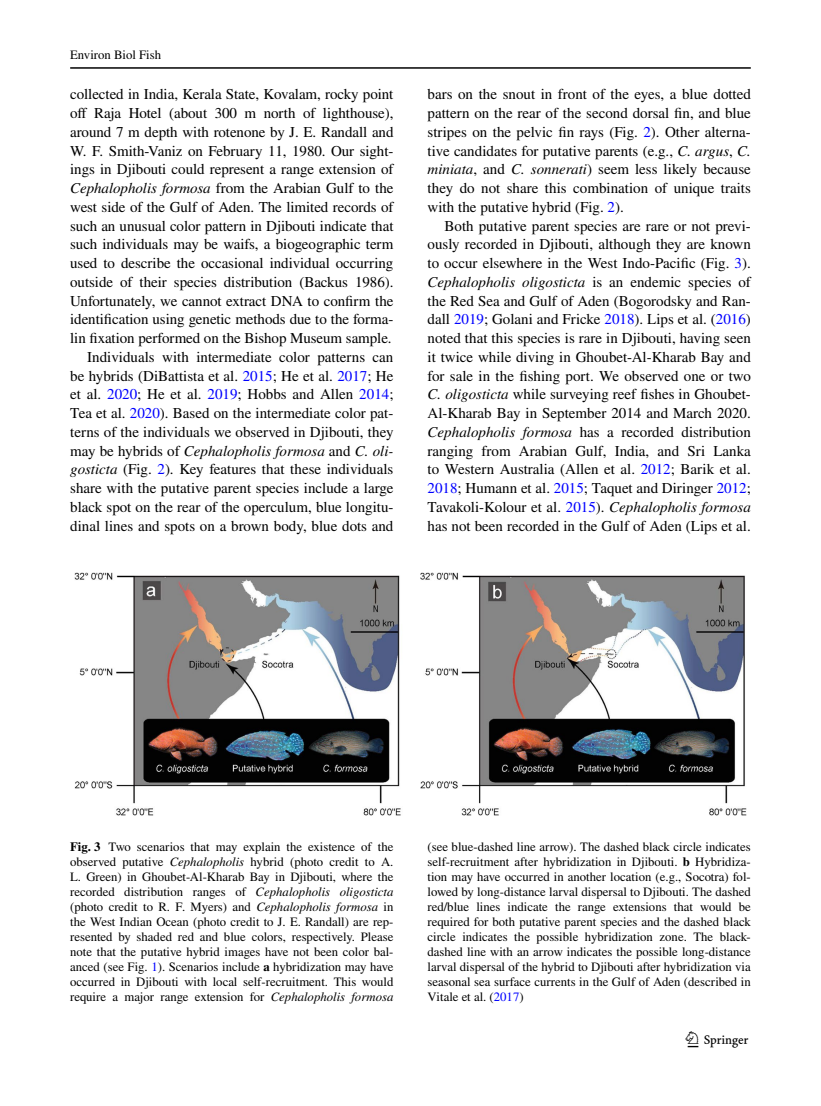
<style>
.page{position:relative;width:821px;height:1106px;background:#fff}
.page>*{position:absolute;margin:0;border:0;box-sizing:border-box;transform-origin:0 0}
.t1{font:22.5px "Springnew Regular 3";color:#000}
.t2{font:15px/18.8px "STIX";letter-spacing:-.005em;color:#000;text-align:justify}
.t3{font:12.75px/15px "STIX";color:#000;text-align:justify}
.s1{font-style:italic}
.s2{color:#00f}
.s3{font-weight:700}
</style>
<div class="page">
<hr style="left:70px;top:67px;width:680px;height:2px;background:#000">
<img style="left:74px;top:572px;width:672px;height:243px">
<p class="t3" style="left:70px;top:48px;width:92px">Environ Biol Fish</p>
<p class="t2" style="left:70px;top:86px;width:325px;text-align:right">collected in India, Kerala State, Kovalam, rocky point off Raja Hotel (about 300 m north of lighthouse), around 7 m depth with rotenone by J. E. Randall and W. F. Smith-Vaniz on February 11, 1980. Our sight&shy;ings in Djibouti could represent a range extension of <span class="s1">Cephalopholis formosa</span> from the Arabian Gulf to the west side of the Gulf of Aden. The limited records of such an unusual color pattern in Djibouti indicate that such individuals may be waifs, a biogeographic term used to describe the occasional individual occurring outside of their species distribution (Backus 1986).<br>Unfortunately, we cannot extract DNA to confirm the identification using genetic methods due to the forma&shy;lin fixation performed on the Bishop Museum sample.<br>Individuals with intermediate color patterns can be hybrids (DiBattista et al. <span class="s2">2015</span>; He et al. <span class="s2">2017</span>; He et al. <span class="s2">2020</span>; He et al. <span class="s2">2019</span>; Hobbs and Allen <span class="s2">2014</span>; Tea et al. <span class="s2">2020</span>). Based on the intermediate color pat&shy;terns of the individuals we observed in Djibouti, they may be hybrids of <span class="s1">Cephalopholis formosa</span> and <span class="s1">C. oli&shy;gosticta</span> (Fig. <span class="s2">2</span>). Key features that these individuals share with the putative parent species include a large black spot on the rear of the operculum, blue longitu&shy;dinal lines and spots on a brown body, blue dots and</p>
<p class="t2" style="left:427px;top:86px;width:325px">bars on the snout in front of the eyes, a blue dotted pattern on the rear of the second dorsal fin, and blue stripes on the pelvic fin rays (Fig. <span class="s2">2</span>). Other alterna&shy;tive candidates for putative parents (e.g., <span class="s1">C. argus</span>, <span class="s1">C. miniata</span>, and <span class="s1">C. sonnerati</span>) seem less likely because they do not share this combination of unique traits with the putative hybrid (Fig. <span class="s2">2</span>).</p>
<p class="t2" style="left:427px;top:217px;width:325px;text-indent:17px">Both putative parent species are rare or not previ&shy;ously recorded in Djibouti, although they are known to occur elsewhere in the West Indo-Pacific (Fig. <span class="s2">3</span>).<br><span class="s1">Cephalopholis oligosticta</span> is an endemic species of the Red Sea and Gulf of Aden (Bogorodsky and Ran&shy;dall <span class="s2">2019</span>; Golani and Fricke <span class="s2">2018</span>). Lips et al. (<span class="s2">2016</span>) noted that this species is rare in Djibouti, having seen it twice while diving in Ghoubet-Al-Kharab Bay and for sale in the fishing port. We observed one or two <span class="s1">C. oligosticta</span> while surveying reef fishes in Ghoubet-Al-Kharab Bay in September 2014 and March 2020.<br><span class="s1">Cephalopholis formosa</span> has a recorded distribution ranging from Arabian Gulf, India, and Sri Lanka to Western Australia (Allen et al. <span class="s2">2012</span>; Barik et al.<br><span class="s2">2018</span>; Humann et al. <span class="s2">2015</span>; Taquet and Diringer <span class="s2">2012</span>; Tavakoli-Kolour et al. <span class="s2">2015</span>). <span class="s1">Cephalopholis formosa </span>has not been recorded in the Gulf of Aden (Lips et al.</p>
<p class="t3" style="left:70px;top:839px;width:325px"><span class="s3">Fig. 3</span> Two scenarios that may explain the existence of the observed putative <span class="s1">Cephalopholis</span> hybrid (photo credit to A.<br>L. Green) in Ghoubet-Al-Kharab Bay in Djibouti, where the recorded distribution ranges of <span class="s1">Cephalopholis oligosticta </span>(photo credit to R. F. Myers) and <span class="s1">Cephalopholis formosa</span> in the West Indian Ocean (photo credit to J. E. Randall) are rep&shy;resented by shaded red and blue colors, respectively. Please note that the putative hybrid images have not been color bal&shy;anced (see Fig. <span class="s2">1</span>). Scenarios include <span class="s3">a</span> hybridization may have occurred in Djibouti with local self-recruitment. This would require a major range extension for <span class="s1">Cephalopholis formosa</span></p>
<p class="t3" style="left:427px;top:839px;width:325px">(see blue-dashed line arrow). The dashed black circle indicates self-recruitment after hybridization in Djibouti. <span class="s3">b</span> Hybridiza&shy;tion may have occurred in another location (e.g., Socotra) fol&shy;lowed by long-distance larval dispersal to Djibouti. The dashed red/blue lines indicate the range extensions that would be required for both putative parent species and the dashed black circle indicates the possible hybridization zone. The black&shy;dashed line with an arrow indicates the possible long-distance larval dispersal of the hybrid to Djibouti after hybridization via seasonal sea surface currents in the Gulf of Aden (described in Vitale et al. (<span class="s2">2017</span>)</p>
<h1 class="t1" style="left:687px;top:1031px;width:62px">1 3</h1>
</div>
